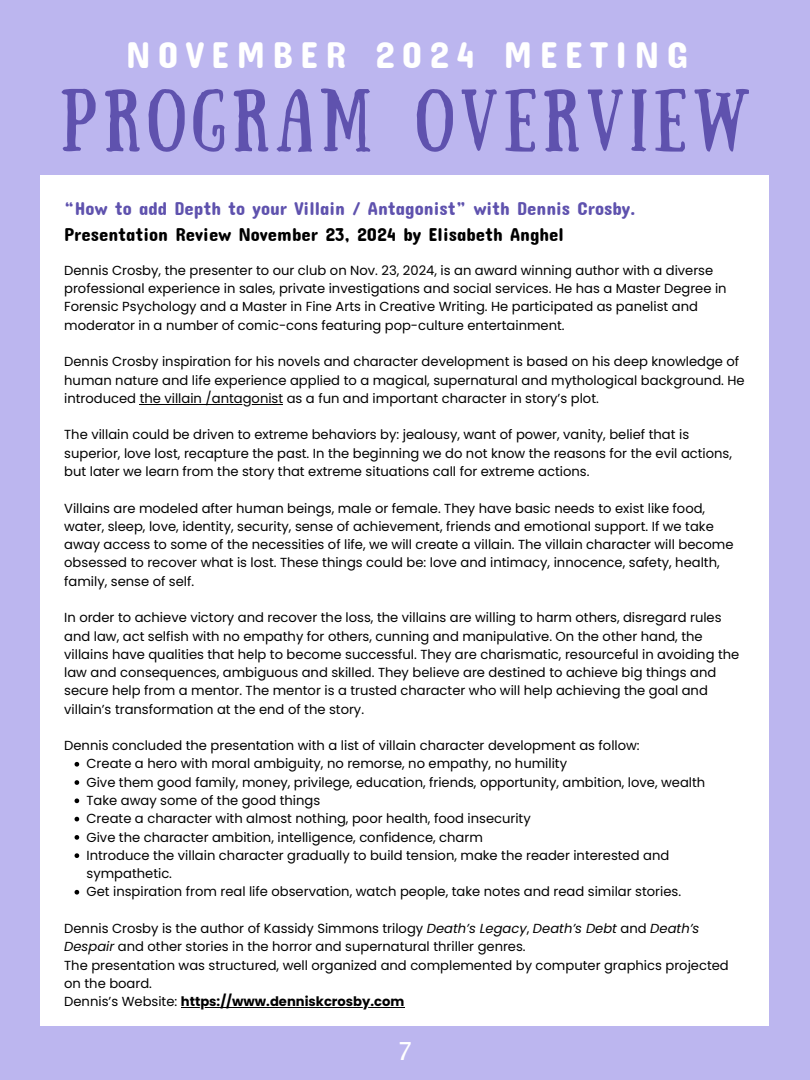
<style>
.page{position:relative;width:810px;height:1080px;background:#bcb6ef}
.page>*{position:absolute;margin:0;border:0;box-sizing:border-box;transform-origin:0 0}
.t1{font:62.69px "Sunday";letter-spacing:.1em;color:#5f52ae}
.t2{font:37.5px "Concert One";letter-spacing:.19em;color:#fff}
.t3{font:25px "Lucida Console W1 G";color:#fff}
.t4{font:18.75px/25.8px "Concert One";color:#5f52ae}
.t5{font:13.12px/18.2px "Poppins";color:#000}
.t6{font:700 13.12px "Poppins";color:#000}
.s1{color:#000}
.s2{font-style:italic}
.s3{font-weight:400}
</style>
<div class="page">
<div style="left:41px;top:176px;width:728px;height:850px;background:#fff"></div>
<hr style="left:140px;top:404px;width:143px;height:1px;background:#000">
<svg style="left:75px;top:762px;width:4px;height:5px"></svg>
<svg style="left:75px;top:780px;width:4px;height:5px"></svg>
<svg style="left:75px;top:798px;width:4px;height:5px"></svg>
<svg style="left:75px;top:817px;width:4px;height:4px"></svg>
<svg style="left:75px;top:835px;width:4px;height:5px"></svg>
<svg style="left:75px;top:853px;width:4px;height:5px"></svg>
<svg style="left:75px;top:890px;width:4px;height:5px"></svg>
<hr style="left:181px;top:1007px;width:223px;height:1px;background:#000">
<p class="t2" style="left:126px;top:31px;width:563px">NOVEMBER 2024 MEETING</p>
<p class="t1" style="left:60px;top:76px;width:691px">PROGRAM OVERVIEW</p>
<h2 class="t4" style="left:64px;top:195px;width:573px">“How to add Depth to your Villain / Antagonist” with Dennis Crosby.<br><span class="s1">Presentation Review November 23, 2024 by Elisabeth Anghel</span></h2>
<h1 class="t5" style="left:64px;top:261px;width:664px">Dennis Crosby, the presenter to our club on Nov. 23, 2024, is an award winning author with a diverse professional experience in sales, private investigations and social services. He has a Master Degree in Forensic Psychology and a Master in Fine Arts in Creative Writing. He participated as panelist and moderator in a number of comic-cons featuring pop-culture entertainment.</h1>
<h3 class="t5" style="left:64px;top:353px;width:682px">Dennis Crosby inspiration for his novels and character development is based on his deep knowledge of human nature and life experience applied to a magical, supernatural and mythological background. He introduced the villain /antagonist as a fun and important character in story’s plot.</h3>
<p class="t5" style="left:64px;top:426px;width:669px">The villain could be driven to extreme behaviors by: jealousy, want of power, vanity, belief that is superior, love lost, recapture the past. In the beginning we do not know the reasons for the evil actions, but later we learn from the story that extreme situations call for extreme actions.</p>
<p class="t5" style="left:64px;top:499px;width:671px">Villains are modeled after human beings, male or female. They have basic needs to exist like food, water, sleep, love, identity, security, sense of achievement, friends and emotional support. If we take away access to some of the necessities of life, we will create a villain. The villain character will become obsessed to recover what is lost. These things could be: love and intimacy, innocence, safety, health, family, sense of self.</p>
<p class="t5" style="left:64px;top:609px;width:677px">In order to achieve victory and recover the loss, the villains are willing to harm others, disregard rules and law, act selfish with no empathy for others, cunning and manipulative. On the other hand, the villains have qualities that help to become successful. They are charismatic, resourceful in avoiding the law and consequences, ambiguous and skilled. They believe are destined to achieve big things and secure help from a mentor. The mentor is a trusted character who will help achieving the goal and villain’s transformation at the end of the story.</p>
<p class="t5" style="left:64px;top:736px;width:577px">Dennis concluded the presentation with a list of villain character development as follow:</p>
<p class="t5" style="left:87px;top:755px;width:482px">Create a hero with moral ambiguity, no remorse, no empathy, no humility</p>
<p class="t5" style="left:87px;top:773px;width:620px">Give them good family, money, privilege, education, friends, opportunity, ambition, love, wealth</p>
<p class="t5" style="left:87px;top:791px;width:235px">Take away some of the good things</p>
<p class="t5" style="left:87px;top:810px;width:446px">Create a character with almost nothing, poor health, food insecurity</p>
<p class="t5" style="left:87px;top:828px;width:398px">Give the character ambition, intelligence, confidence, charm</p>
<p class="t5" style="left:87px;top:846px;width:584px">Introduce the villain character gradually to build tension, make the reader interested and sympathetic.</p>
<p class="t5" style="left:87px;top:883px;width:596px">Get inspiration from real life observation, watch people, take notes and read similar stories.</p>
<p class="t5" style="left:64px;top:919px;width:637px">Dennis Crosby is the author of Kassidy Simmons trilogy <span class="s2">Death’s Legacy</span>, <span class="s2">Death’s Debt</span> and <span class="s2">Death’s<br>Despair</span> and other stories in the horror and supernatural thriller genres.</p>
<p class="t5" style="left:64px;top:956px;width:666px">The presentation was structured, well organized and complemented by computer graphics projected on the board.</p>
<p class="t6" style="left:64px;top:992px;width:342px"><span class="s3">Dennis’s Website:</span> https://www.denniskcrosby.com</p>
<p class="t3" style="left:397px;top:1040px;width:17px">7</p>
</div>
